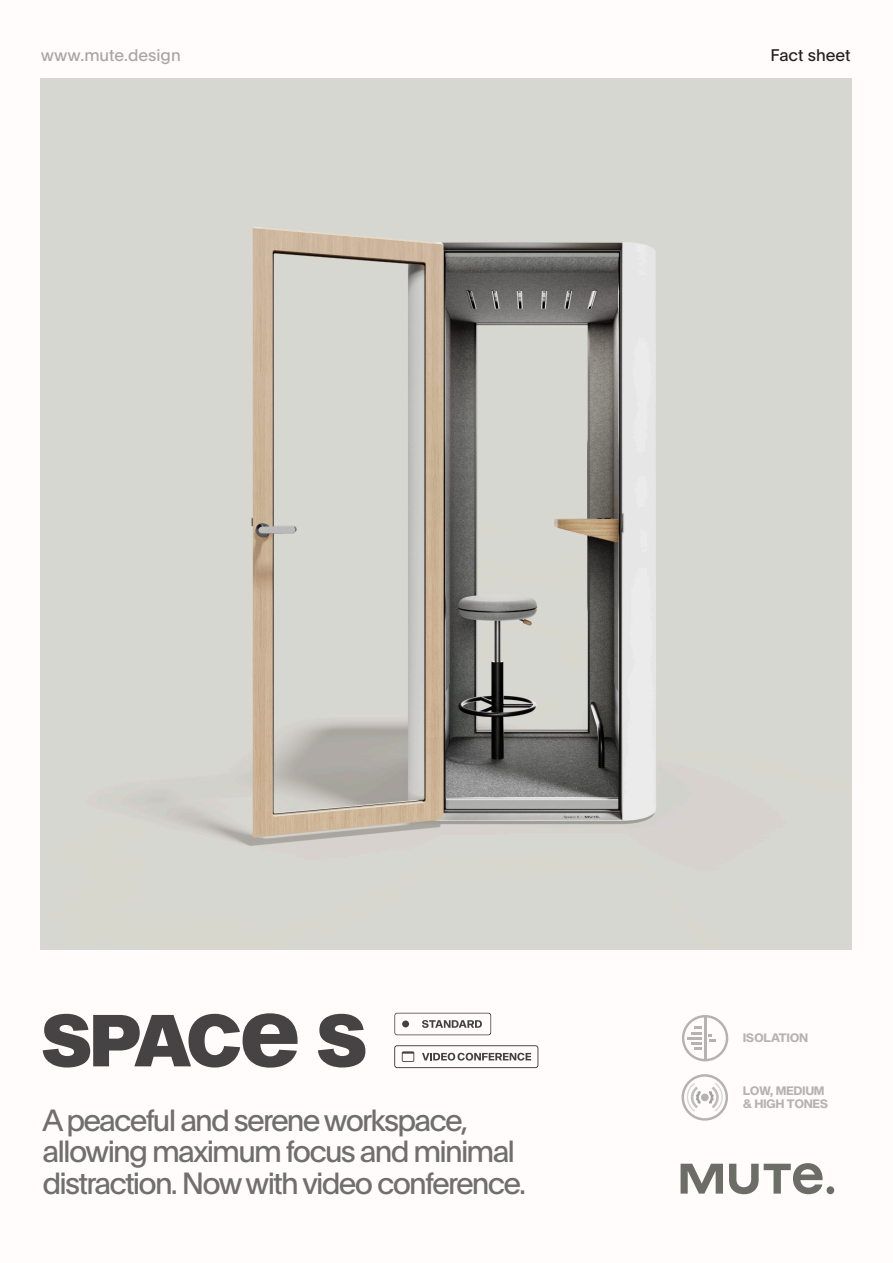
<style>
.page{position:relative;width:893px;height:1263px;background:#fffcfb}
.page>*{position:absolute;margin:0;border:0;box-sizing:border-box;transform-origin:0 0}
.t1{font:72px "Sequel Sans Black Disp";color:#454343}
.t2{font:30px/31.5px "Plain";letter-spacing:-.06em;color:#6f6f6e}
.t3{font:16.5px "Plain";color:#a6a5a4}
.t4{font:16.5px "Plain";color:#221f20}
.t5{font:12px/13.5px "Sequel Sans Bold Disp";letter-spacing:.02em;color:#b4b2b2}
.s1{font-family:"Sequel Sans Heavy Disp";font-size:97.5px}
</style>
<div class="page">
<svg style="left:681px;top:1163px;width:153px;height:31px"></svg>
<svg style="left:682px;top:1015px;width:46px;height:46px"></svg>
<svg style="left:681px;top:1074px;width:47px;height:47px"></svg>
<img style="left:41px;top:79px;width:811px;height:870px">
<svg style="left:394px;top:1045px;width:144px;height:23px"></svg>
<svg style="left:394px;top:1013px;width:97px;height:22px"></svg>
<p class="t3" style="left:41px;top:47px;width:141px">www.mute.design</p>
<p class="t4" style="left:770px;top:47px;width:81px">Fact sheet</p>
<h1 class="t1" style="left:43px;top:996px;width:326px">SPAC<span class="s1">e</span> S</h1>
<p class="t2" style="left:43px;top:1106px;width:485px">A peaceful and serene workspace, allowing maximum focus and minimal distraction. Nowwith video conference.</p>
<p class="t5" style="left:743px;top:1030px;width:66px">ISOLATION</p>
<p class="t5" style="left:743px;top:1083px;width:86px">LOW, MEDIUM &amp; HIGH TONES</p>
</div>
